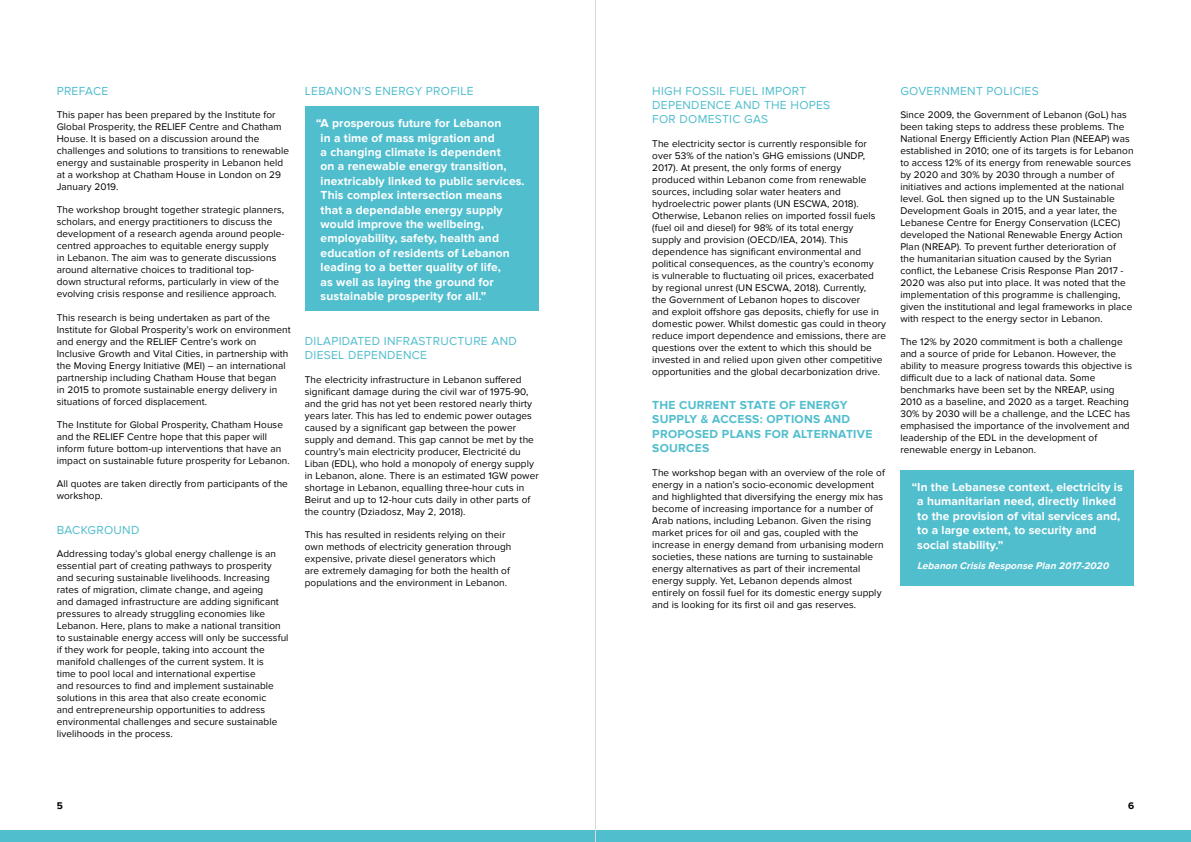
<style>
.page{position:relative;width:1191px;height:842px;background:#fff}
.page>*{position:absolute;margin:0;border:0;box-sizing:border-box;transform-origin:0 0}
.t1{font:700 12px/14.4px "Proxima Nova";letter-spacing:.01em;color:#fff}
.t2{font:12px/14.4px "Proxima Nova";letter-spacing:.025em;color:#51bece}
.t3{font:700 12px/14.4px "Proxima Nova";letter-spacing:.025em;color:#51bece}
.t4{font:10px/12px "Proxima Nova";letter-spacing:.01em;color:#000}
.t5{font:italic 700 10px "Proxima Nova";color:#fff}
.t6{font:700 10px "Proxima Nova";color:#000}
</style>
<div class="page">
<div style="left:0;top:830px;width:1191px;height:12px;background:#51bece"></div>
<div style="left:305px;top:106px;width:234px;height:205px;background:#51bece"></div>
<div style="left:900px;top:470px;width:234px;height:115px;background:#51bece"></div>
<hr style="left:595px;top:0;width:1px;height:842px;background:#dadada">
<p class="t2" style="left:57px;top:84px;width:53px">PREFACE</p>
<p class="t4" style="left:57px;top:109px;width:234px">This paper has been prepared by the Institute for Global Prosperity, the RELIEF Centre and Chatham House. It is based on a discussion around the challenges and solutions to transitions to renewable energy and sustainable prosperity in Lebanon held at a workshop at Chatham House in London on 29<br>January 2019.</p>
<p class="t4" style="left:57px;top:204px;width:229px">The workshop brought together strategic planners, scholars, and energy practitioners to discuss the development of a research agenda around people&shy;centred approaches to equitable energy supply<br>in Lebanon. The aim was to generate discussions around alternative choices to traditional top-<br>down structural reforms, particularly in view of the evolving crisis response and resilience approach.</p>
<p class="t4" style="left:57px;top:311px;width:235px">This research is being undertaken as part of the Institute for Global Prosperity’s work on environment and energy and the RELIEF Centre’s work on Inclusive Growth and Vital Cities, in partnership with the Moving Energy Initiative (MEI) – an international partnership including Chatham House that began<br>in 2015 to promote sustainable energy delivery in situations of forced displacement.</p>
<p class="t4" style="left:57px;top:419px;width:234px">The Institute for Global Prosperity, Chatham House and the RELIEF Centre hope that this paper will inform future bottom-up interventions that have an impact on sustainable future prosperity for Lebanon.</p>
<p class="t4" style="left:57px;top:478px;width:233px">All quotes are taken directly from participants of the workshop.</p>
<p class="t2" style="left:57px;top:522px;width:84px">BACKGROUND</p>
<p class="t4" style="left:57px;top:548px;width:233px">Addressing today’s global energy challenge is an essential part of creating pathways to prosperity and securing sustainable livelihoods. Increasing rates of migration, climate change, and ageing<br>and damaged infrastructure are adding significant pressures to already struggling economies like Lebanon. Here, plans to make a national transition to sustainable energy access will only be successful if they work for people, taking into account the manifold challenges of the current system. It is<br>time to pool local and international expertise<br>and resources to find and implement sustainable solutions in this area that also create economic<br>and entrepreneurship opportunities to address environmental challenges and secure sustainable livelihoods in the process.</p>
<p class="t2" style="left:305px;top:84px;width:170px">LEBANON’S ENERGY PROFILE</p>
<p class="t1" style="left:321px;top:116px;width:205px;text-indent:-4px">“A prosperous future for Lebanon<br>in a time of mass migration and<br>a changing climate is dependent<br>on a renewable energy transition, inextricably linked to public services.<br>This complex intersection means that a dependable energy supply would improve the wellbeing, employability, safety, health and education of residents of Lebanon leading to a better quality of life,<br>as well as laying the ground for sustainable prosperity for all.”</p>
<p class="t2" style="left:305px;top:334px;width:213px">DILAPIDATED INFRASTRUCTURE AND<br>DIESEL DEPENDENCE</p>
<p class="t4" style="left:305px;top:373px;width:235px">The electricity infrastructure in Lebanon suffered significant damage during the civil war of 1975-90, and the grid has not yet been restored nearly thirty years later. This has led to endemic power outages caused by a significant gap between the power supply and demand. This gap cannot be met by the country’s main electricity producer, Electricité du Liban (EDL), who hold a monopoly of energy supply in Lebanon, alone. There is an estimated 1GW power shortage in Lebanon, equalling three-hour cuts in Beirut and up to 12-hour cuts daily in other parts of the country (Dziadosz, May 2, 2018).</p>
<p class="t4" style="left:305px;top:529px;width:208px">This has resulted in residents relying on their own methods of electricity generation through expensive, private diesel generators which are extremely damaging for both the health of populations and the environment in Lebanon.</p>
<p class="t2" style="left:652px;top:84px;width:180px">HIGH FOSSIL FUEL IMPORT<br>DEPENDENCE AND THE HOPES<br>FOR DOMESTIC GAS</p>
<p class="t4" style="left:652px;top:137px;width:235px">The electricity sector is currently responsible for over 53% of the nation’s GHG emissions (UNDP, 2017). At present, the only forms of energy produced within Lebanon come from renewable sources, including solar water heaters and hydroelectric power plants (UN ESCWA, 2018).<br>Otherwise, Lebanon relies on imported fossil fuels (fuel oil and diesel) for 98% of its total energy<br>supply and provision (OECD/IEA, 2014). This dependence has significant environmental and political consequences, as the country’s economy<br>is vulnerable to fluctuating oil prices, exacerbated by regional unrest (UN ESCWA, 2018). Currently,<br>the Government of Lebanon hopes to discover<br>and exploit offshore gas deposits, chiefly for use in domestic power. Whilst domestic gas could in theory reduce import dependence and emissions, there are questions over the extent to which this should be invested in and relied upon given other competitive opportunities and the global decarbonization drive.</p>
<p class="t3" style="left:652px;top:398px;width:222px">THE CURRENT STATE OF ENERGY<br>SUPPLY &amp; ACCESS: OPTIONS AND<br>PROPOSED PLANS FOR ALTERNATIVE<br>SOURCES</p>
<p class="t4" style="left:652px;top:466px;width:234px">The workshop began with an overview of the role of energy in a nation’s socio-economic development and highlighted that diversifying the energy mix has become of increasing importance for a number of Arab nations, including Lebanon. Given the rising market prices for oil and gas, coupled with the increase in energy demand from urbanising modern societies, these nations are turning to sustainable energy alternatives as part of their incremental energy supply. Yet, Lebanon depends almost entirely on fossil fuel for its domestic energy supply and is looking for its first oil and gas reserves.</p>
<p class="t2" style="left:900px;top:84px;width:140px">GOVERNMENT POLICIES</p>
<p class="t4" style="left:900px;top:109px;width:235px">Since 2009, the Government of Lebanon (GoL) has been taking steps to address these problems. The National Energy Efficiently Action Plan (NEEAP) was established in 2010; one of its targets is for Lebanon to access 12% of its energy from renewable sources by 2020 and 30% by 2030 through a number of initiatives and actions implemented at the national level. GoL then signed up to the UN Sustainable Development Goals in 2015, and a year later, the Lebanese Centre for Energy Conservation (LCEC) developed the National Renewable Energy Action Plan (NREAP). To prevent further deterioration of<br>the humanitarian situation caused by the Syrian conflict, the Lebanese Crisis Response Plan 2017 - 2020 was also put into place. It was noted that the implementation of this programme is challenging, given the institutional and legal frameworks in place with respect to the energy sector in Lebanon.</p>
<p class="t4" style="left:900px;top:336px;width:233px">The 12% by 2020 commitment is both a challenge and a source of pride for Lebanon. However, the ability to measure progress towards this objective is difficult due to a lack of national data. Some benchmarks have been set by the NREAP, using 2010 as a baseline, and 2020 as a target. Reaching 30% by 2030 will be a challenge, and the LCEC has emphasised the importance of the involvement and leadership of the EDL in the development of renewable energy in Lebanon.</p>
<p class="t1" style="left:917px;top:480px;width:207px;text-indent:-6px">“In the Lebanese context, electricity is a humanitarian need, directly linked to the provision of vital services and, to a large extent, to security and social stability.”</p>
<p class="t5" style="left:917px;top:560px;width:196px">Lebanon CrisisResponse Plan 2017-2020</p>
<p class="t6" style="left:57px;top:800px;width:8px">5</p>
<p class="t6" style="left:1128px;top:800px;width:8px">6</p>
</div>
